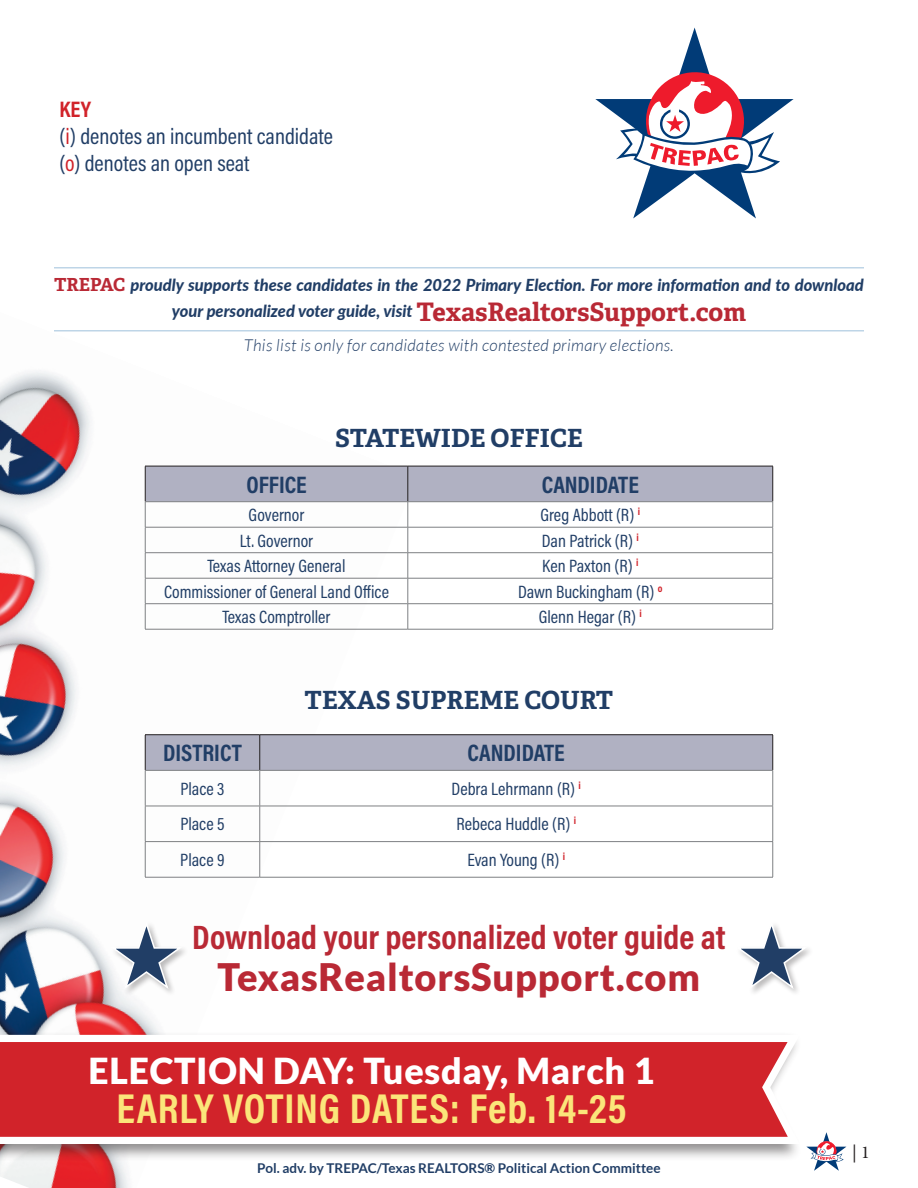
<style>
.page{position:relative;width:918px;height:1188px;background:#fff}
.page>*{position:absolute;margin:0;border:0;box-sizing:border-box;transform-origin:0 0}
.t1{font:700 42.15px "Acumin Pro Cond";letter-spacing:.02em;color:#fbe57a}
.t2{font:900 37.95px "Lato";letter-spacing:.02em;color:#b92935}
.t3{font:900 35.85px "Lato";letter-spacing:.02em;color:#fff}
.t4{font:700 34.05px "Acumin Pro Cond";color:#b92935}
.t5{font:700 25.05px "Adelle PE";color:#213e66}
.t6{font:700 24px "Acumin Pro Cond";color:#213e66}
.t7{font:22.65px/27.2px "Acumin Pro Cond";color:#213e66}
.t8{font:18px "Acumin Pro Cond";color:#213e66}
.t9{font:18px "Minion Pro";color:#231f20}
.t10{font:italic 800 16.5px/25.5px "Lato";color:#213e66;text-align:center}
.t11{font:italic 300 16.5px "Lato";letter-spacing:.02em;color:#213e66}
.t12{font:700 13.5px "Lato";color:#213e66}
.s1{font-weight:700;color:#d1232a}
.s2{color:#d1232a}
.s3{font-family:"Adelle PE";font-weight:700;font-style:normal;font-size:18px;color:#b92935}
.s4{font-family:"Adelle PE";font-weight:700;font-style:normal;font-size:25.5px;color:#b92935}
</style>
<div class="page">
<svg style="left:806px;top:1132px;width:40px;height:39px"></svg>
<img style="left:0;top:371px;width:416px;height:817px">
<div style="left:0;top:1031px;width:803px;height:131px;background:#231f20;opacity:.5"></div>
<svg style="left:0;top:1031px;width:803px;height:119px"></svg>
<div style="left:110px;top:920px;width:79px;height:77px;background:#231f20;opacity:.3"></div>
<svg style="left:108px;top:919px;width:77px;height:72px"></svg>
<svg style="left:740px;top:925px;width:70px;height:66px"></svg>
<svg style="left:595px;top:28px;width:198px;height:190px"></svg>
<div style="left:146px;top:735px;width:627px;height:35px;background:#b0b1c2"></div>
<hr style="left:260px;top:735px;width:1px;height:35px;background:#231f20">
<hr style="left:773px;top:735px;width:1px;height:35px;background:#231f20">
<hr style="left:145px;top:771px;width:1px;height:35px;background:#7e8083">
<hr style="left:260px;top:771px;width:1px;height:35px;background:#7e8083">
<hr style="left:773px;top:771px;width:1px;height:35px;background:#7e8083">
<hr style="left:145px;top:806px;width:115px;height:1px;background:#7e8083">
<hr style="left:145px;top:806px;width:1px;height:35px;background:#7e8083">
<hr style="left:260px;top:806px;width:513px;height:1px;background:#7e8083">
<hr style="left:260px;top:806px;width:1px;height:35px;background:#7e8083">
<hr style="left:773px;top:806px;width:1px;height:35px;background:#7e8083">
<hr style="left:145px;top:841px;width:115px;height:1px;background:#7e8083">
<hr style="left:145px;top:842px;width:1px;height:35px;background:#7e8083">
<hr style="left:260px;top:841px;width:513px;height:1px;background:#7e8083">
<hr style="left:260px;top:842px;width:1px;height:35px;background:#7e8083">
<hr style="left:773px;top:842px;width:1px;height:35px;background:#7e8083">
<hr style="left:145px;top:877px;width:115px;height:1px;background:#7e8083">
<hr style="left:260px;top:877px;width:513px;height:1px;background:#7e8083">
<hr style="left:145px;top:734px;width:115px;height:1px;background:#231f20">
<hr style="left:145px;top:735px;width:1px;height:35px;background:#231f20">
<hr style="left:260px;top:734px;width:513px;height:1px;background:#231f20">
<hr style="left:145px;top:770px;width:115px;height:1px;background:#7e8083">
<hr style="left:260px;top:770px;width:513px;height:1px;background:#7e8083">
<hr style="left:54px;top:267px;width:810px;height:1px;background:#bed5e7">
<hr style="left:54px;top:330px;width:810px;height:2px;background:#bed5e7">
<svg style="left:145px;top:466px;width:629px;height:163px"></svg>
<hr style="left:145px;top:629px;width:263px;height:1px;background:#7e8083">
<hr style="left:408px;top:629px;width:365px;height:1px;background:#7e8083">
<hr style="left:145px;top:466px;width:263px;height:1px;background:#231f20">
<hr style="left:408px;top:466px;width:365px;height:1px;background:#231f20">
<hr style="left:145px;top:501px;width:263px;height:1px;background:#7e8083">
<hr style="left:408px;top:501px;width:365px;height:1px;background:#7e8083">
<p class="t7" style="left:59px;top:95px;width:275px"><span class="s1">KEY<br></span>(<span class="s2">i</span>) denotes an incumbent candidate (<span class="s2">o</span>) denotes an open seat</p>
<p class="t10" style="left:54px;top:272px;width:811px"><span class="s3">TREPAC</span> proudly supports these candidates in the 2022 Primary Election. For more information and to download your personalized voter guide, visit <span class="s4">TexasRealtorsSupport.com</span></p>
<p class="t11" style="left:244px;top:337px;width:431px">This list is only for candidates with contested primary elections.</p>
<h3 class="t5" style="left:335px;top:420px;width:249px">STATEWIDE OFFICE</h3>
<h3 class="t6" style="left:246px;top:469px;width:62px">OFFICE</h3>
<h3 class="t6" style="left:542px;top:469px;width:99px">CANDIDATE</h3>
<p class="t8" style="left:249px;top:503px;width:57px">Governor</p>
<p class="t8" style="left:540px;top:503px;width:101px">Greg Abbott (R) <sup>i</sup></p>
<p class="t8" style="left:240px;top:529px;width:75px">Lt. Governor</p>
<p class="t8" style="left:542px;top:529px;width:99px">Dan Patrick (R) <sup>i</sup></p>
<p class="t8" style="left:207px;top:554px;width:140px">Texas Attorney General</p>
<p class="t8" style="left:542px;top:554px;width:98px">Ken Paxton (R) <sup>i</sup></p>
<p class="t8" style="left:164px;top:580px;width:227px">Commissioner of General Land Office</p>
<p class="t8" style="left:518px;top:580px;width:146px">Dawn Buckingham (R) <sup>o</sup></p>
<p class="t8" style="left:222px;top:605px;width:110px">Texas Comptroller</p>
<p class="t8" style="left:539px;top:605px;width:105px">Glenn Hegar (R) <sup>i</sup></p>
<h3 class="t5" style="left:305px;top:682px;width:310px">TEXAS SUPREME COURT</h3>
<h3 class="t6" style="left:163px;top:737px;width:80px">DISTRICT</h3>
<h3 class="t6" style="left:468px;top:737px;width:99px">CANDIDATE</h3>
<p class="t8" style="left:181px;top:777px;width:45px">Place 3</p>
<p class="t8" style="left:452px;top:777px;width:131px">Debra Lehrmann (R) <sup>i</sup></p>
<p class="t8" style="left:180px;top:813px;width:46px">Place 5</p>
<p class="t8" style="left:456px;top:813px;width:121px">Rebeca Huddle (R) <sup>i</sup></p>
<p class="t8" style="left:180px;top:848px;width:46px">Place 9</p>
<p class="t8" style="left:467px;top:848px;width:99px">Evan Young (R) <sup>i</sup></p>
<h3 class="t4" style="left:192px;top:915px;width:535px">Download your personalized voter guide at</h3>
<h2 class="t2" style="left:218px;top:955px;width:484px">TexasRealtorsSupport.com</h2>
<h3 class="t3" style="left:89px;top:1050px;width:567px">ELECTION DAY: Tuesday, March 1</h3>
<h1 class="t1" style="left:117px;top:1081px;width:512px">EARLY VOTING DATES: Feb. 14-25</h1>
<p class="t12" style="left:257px;top:1160px;width:405px">Pol. adv. by TREPAC/Texas REALTORS® Political Action Committee</p>
<p class="t9" style="left:852px;top:1140px;width:19px">| 1</p>
</div>
